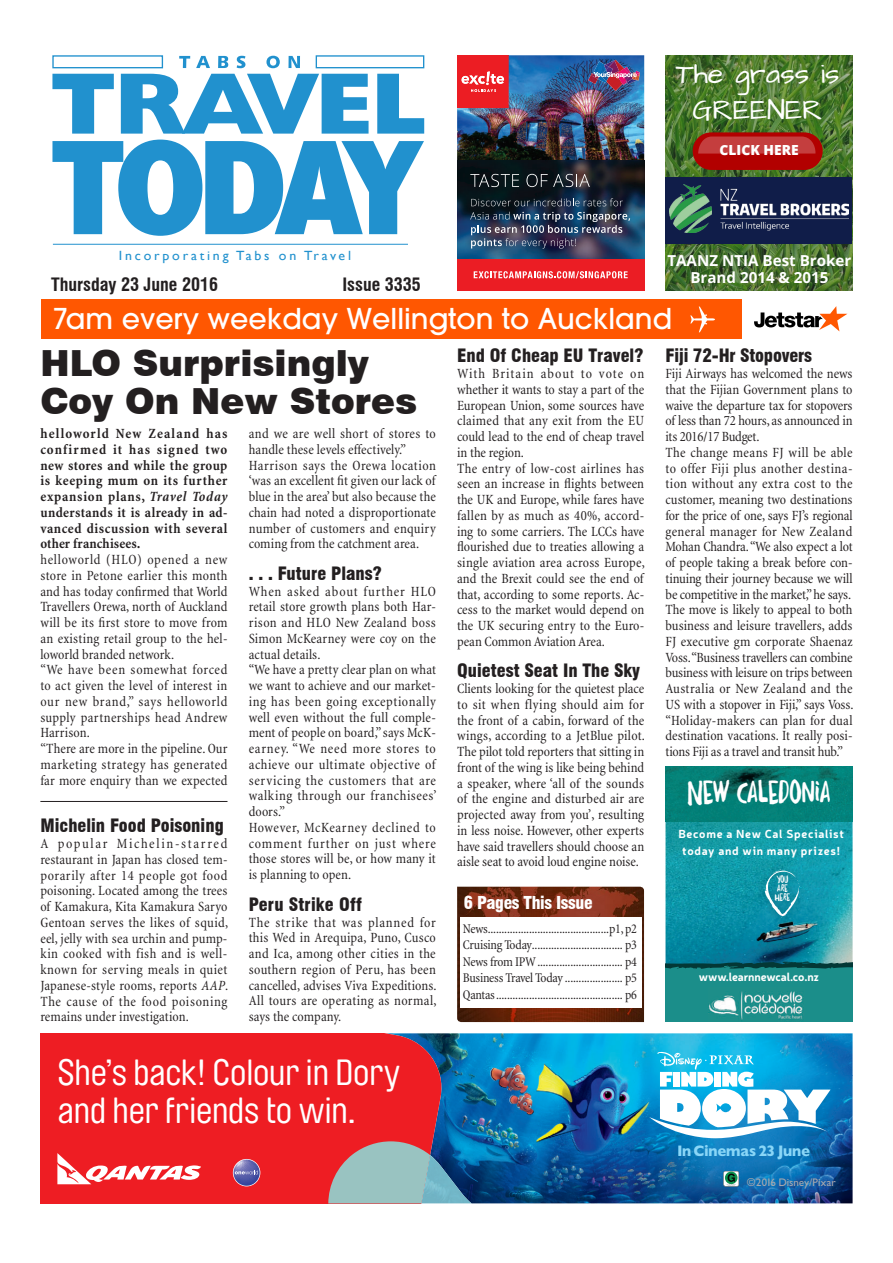
<style>
.page{position:relative;width:893px;height:1263px;background:#fff}
.page>*{position:absolute;margin:0;border:0;box-sizing:border-box;transform-origin:0 0}
.t1{font:36px/37.5px "Brauer Neue Std";color:#fff}
.t2{font:900 36px/37.5px "Swiss 721 BT";color:#231f20}
.t3{font:28.95px/36.3px "Architects Daughter";color:#fff;text-align:center}
.t4{font:28.5px "ITC Avant Garde Pro JQM";color:#fff}
.t5{font:28.05px "Daft Brush";color:#fff}
.t6{font:900 condensed 18px "Swiss 721 BT";color:#231f20}
.t7{font:700 condensed 18px "Swiss 721 BT";color:#231f20}
.t8{font:900 condensed 17.4px "Swiss 721 BT";letter-spacing:-.02em;color:#fff}
.t9{font:700 15.3px/17.1px "Open Sans";color:#fff;text-align:center}
.t10{font:condensed 14.25px/15.8px "Minion";letter-spacing:.005em;color:#231f20}
.t11{font:condensed 14.25px/15.8px "Minion";letter-spacing:.025em;color:#231f20}
.t12{font:700 condensed 14.25px/15.8px "Minion";letter-spacing:.03em;color:#231f20;text-align:justify}
.t13{font:13.95px "DP Gil TT Bold 1";letter-spacing:.03em;color:#89d6f7;scale:.95 1}
.t14{font:800 13.95px "Open Sans";color:#fff}
.t15{font:condensed 13.5px/16.5px "Minion";letter-spacing:-.02em;color:#231f20;text-align:justify}
.t16{font:13.35px "Gill Sans";letter-spacing:.2em;color:#2191ce;scale:1.04 1}
.t17{font:700 11.55px/16.5px "Neris";letter-spacing:.06em;color:#fff;text-align:center}
.t18{font:700 11.55px "Neris";letter-spacing:-.01em;color:#fff}
.t19{font:10.05px "DP Gil Reg 1";letter-spacing:.015em;color:#a8a9ad}
.t20{font:9px/9.1px "Daft Brush";color:#fff}
.s1{font-style:italic}
</style>
<div class="page">
<hr style="left:53px;top:244px;width:355px;height:1px;background:#2191ce">
<svg style="left:52px;top:140px;width:372px;height:96px"></svg>
<svg style="left:52px;top:55px;width:373px;height:79px"></svg>
<img style="left:457px;top:887px;width:187px;height:135px">
<div style="left:460px;top:917px;width:181px;height:90px;background:#fff"></div>
<div style="left:41px;top:299px;width:700px;height:39px;background:#ff5701"></div>
<svg style="left:754px;top:306px;width:93px;height:25px"></svg>
<svg style="left:690px;top:306px;width:25px;height:26px"></svg>
<img style="left:665px;top:767px;width:188px;height:194px">
<div style="left:665px;top:966px;width:188px;height:56px;background:#1b8e8a"></div>
<svg style="left:665px;top:961px;width:188px;height:8px;background:#0d595d"></svg>
<img style="left:756px;top:862px;width:52px;height:63px">
<svg style="left:765px;top:869px;width:35px;height:49px;background:#2798ab"></svg>
<img style="left:709px;top:991px;width:95px;height:30px">
<svg style="left:665px;top:55px;width:187px;height:235px;background:#4a752e"></svg>
<div style="left:665px;top:177px;width:187px;height:67px;background:#101d49"></div>
<div style="left:693px;top:132px;width:130px;height:38px;background:#b20000;border-radius:18px"></div>
<div style="left:698px;top:137px;width:117px;height:16px;background:#c43e3e"></div>
<img style="left:670px;top:185px;width:178px;height:47px">
<img style="left:457px;top:55px;width:187px;height:106px">
<div style="left:457px;top:55px;width:51px;height:53px;background:#ec1d23"></div>
<svg style="left:461px;top:71px;width:43px;height:21px"></svg>
<img style="left:457px;top:161px;width:187px;height:98px">
<img style="left:606px;top:85px;width:18px;height:6px">
<svg style="left:588px;top:60px;width:52px;height:25px"></svg>
<div style="left:457px;top:259px;width:187px;height:31px;background:#eb1d24"></div>
<svg style="left:474px;top:271px;width:154px;height:7px"></svg>
<svg style="left:470px;top:174px;width:49px;height:13px"></svg>
<svg style="left:526px;top:174px;width:64px;height:13px"></svg>
<svg style="left:471px;top:198px;width:152px;height:8px"></svg>
<img style="left:470px;top:212px;width:160px;height:37px">
<img style="left:446px;top:1033px;width:407px;height:42px">
<img style="left:446px;top:1075px;width:407px;height:128px">
<div style="left:247px;top:1033px;width:199px;height:170px;background:#ee1d23"></div>
<img style="left:430px;top:1155px;width:42px;height:48px">
<svg style="left:328px;top:1141px;width:102px;height:62px;background:#a6a6a6"></svg>
<div style="left:40px;top:1033px;width:207px;height:170px;background:#ee1d23"></div>
<svg style="left:234px;top:1159px;width:26px;height:27px"></svg>
<svg style="left:57px;top:1153px;width:144px;height:31px"></svg>
<img style="left:723px;top:1171px;width:1px;height:15px">
<svg style="left:724px;top:1171px;width:15px;height:15px"></svg>
<svg style="left:649px;top:1051px;width:182px;height:88px"></svg>
<hr style="left:40px;top:801px;width:187px;height:1px;background:#231f20">
<p class="t16" style="left:119px;top:247px;width:225px">Incorporating Tabs on Travel</p>
<p class="t7" style="left:51px;top:273px;width:169px">Thursday 23 June 2016</p>
<p class="t7" style="left:342px;top:273px;width:80px">Issue 3335</p>
<h2 class="t3" style="left:676px;top:57px;width:165px">The grass is<br>GREENER</h2>
<p class="t14" style="left:720px;top:139px;width:81px">CLICK HERE</p>
<p class="t9" style="left:667px;top:251px;width:186px">TAANZ NTIA Best Broker<br>Brand 2014 &amp; 2015</p>
<h3 class="t4" style="left:54px;top:300px;width:620px">7am every weekday Wellington to Auckland</h3>
<h1 class="t2" style="left:40px;top:344px;width:378px">HLO Surprisingly<br>Coy On New Stores</h1>
<p class="t12" style="left:40px;top:426px;width:189px">helloworld New Zealand has confirmed it has signed two new stores and while the group is keeping mum on its further expansion plans, <span class="s1">Travel Today </span>understands it is already in ad&shy;vanced discussion with several other franchisees.</p>
<p class="t10" style="left:40px;top:552px;width:189px">helloworld (HLO) opened a new store in Petone earlier this month and has today confirmed that World<br>Travellers Orewa, north of Auckland will be its first store to move from an existing retail group to the hel&shy;loworld branded network.<br>“We have been somewhat forced to act given the level of interest in our new brand,” says helloworld supply partnerships head Andrew<br>Harrison.<br>“There are more in the pipeline. Our marketing strategy has generated far more enquiry than we expected</p>
<p class="t6" style="left:40px;top:815px;width:185px">Michelin Food Poisoning</p>
<p class="t10" style="left:40px;top:836px;width:189px;text-align:justify">A popular Michelin-starred restaurant in Japan has closed tem&shy;porarily after 14 people got food poisoning. Located among the trees of Kamakura, Kita Kamakura Saryo Gentoan serves the likes of squid, eel, jelly with sea urchin and pump&shy;kin cooked with fish and is well&shy;known for serving meals in quiet Japanese-style rooms, reports <span class="s1">AAP</span>.<br>The cause of the food poisoning remains under investigation.</p>
<p class="t10" style="left:249px;top:426px;width:189px">and we are well short of stores to handle these levels effectively.” Harrison says the Orewa location ‘was an excellent fit given our lack of blue in the area’ but also because the chain had noted a disproportionate number of customers and enquiry coming from the catchment area.</p>
<p class="t6" style="left:249px;top:563px;width:134px">. . . Future Plans?</p>
<p class="t11" style="left:249px;top:584px;width:189px">When asked about further HLO retail store growth plans both Har&shy;rison and HLO New Zealand boss<br>Simon McKearney were coy on the actual details.<br>“We have a pretty clear plan on what we want to achieve and our market&shy;ing has been going exceptionally well even without the full comple&shy;ment of people on board,” says McK&shy;earney. “We need more stores to achieve our ultimate objective of servicing the customers that are walking through our franchisees’ doors.”<br>However, McKearney declined to comment further on just where those stores will be, or how many it is planning to open.</p>
<p class="t6" style="left:249px;top:893px;width:115px">Peru Strike Off</p>
<p class="t10" style="left:249px;top:914px;width:189px;text-align:justify">The strike that was planned for this Wed in Arequipa, Puno, Cusco and Ica, among other cities in the southern region of Peru, has been cancelled, advises Viva Expeditions.<br>All tours are operating as normal, says the company.</p>
<h1 class="t1" style="left:58px;top:1054px;width:344px">She’s back! Colour in Dory and her friends to win.</h1>
<p class="t6" style="left:457px;top:345px;width:188px">End Of Cheap EU Travel?</p>
<p class="t10" style="left:457px;top:366px;width:189px">With Britain about to vote on whether it wants to stay a part of the<br>European Union, some sources have claimed that any exit from the EU could lead to the end of cheap travel in the region.<br>The entry of low-cost airlines has seen an increase in flights between the UK and Europe, while fares have fallen by as much as 40%, accord&shy;ing to some carriers. The LCCs have flourished due to treaties allowing a single aviation area across Europe, and the Brexit could see the end of that, according to some reports. Ac&shy;cess to the market would depend on the UK securing entry to the Euro&shy;pean Common Aviation Area.</p>
<p class="t6" style="left:457px;top:660px;width:184px">Quietest Seat In The Sky</p>
<p class="t10" style="left:457px;top:681px;width:189px;text-align:justify">Clients looking for the quietest place to sit when flying should aim for the front of a cabin, forward of the wings, according to a JetBlue pilot.<br>The pilot told reporters that sitting in front of the wing is like being behind a speaker, where ‘all of the sounds of the engine and disturbed air are projected away from you’, resulting in less noise. However, other experts have said travellers should choose an aisle seat to avoid loud engine noise.</p>
<p class="t8" style="left:464px;top:892px;width:130px">6 Pages This Issue</p>
<p class="t15" style="left:463px;top:921px;width:176px">News............................................p1, p2<br>Cruising Today................................. p3<br>News from IPW............................... p4<br>Business Travel Today ..................... p5<br>Qantas.............................................. p6</p>
<p class="t6" style="left:665px;top:345px;width:148px">Fiji 72-Hr Stopovers</p>
<p class="t10" style="left:665px;top:366px;width:189px">Fiji Airways has welcomed the news that the Fijian Government plans to waive the departure tax for stopovers of less than 72 hours, as announced in its 2016/17 Budget.<br>The change means FJ will be able to offer Fiji plus another destina&shy;tion without any extra cost to the customer, meaning two destinations for the price of one, says FJ’s regional general manager for New Zealand Mohan Chandra. “We also expect a lot of people taking a break before con&shy;tinuing their journey because we will be competitive in the market,” he says.<br>The move is likely to appeal to both business and leisure travellers, adds FJ executive gm corporate Shaenaz Voss. “Business travellers can combine business with leisure on trips between Australia or New Zealand and the US with a stopover in Fiji,” says Voss. “Holiday-makers can plan for dual destination vacations. It really posi&shy;tions Fiji as a travel and transit hub.”</p>
<h3 class="t5" style="left:687px;top:772px;width:145px">NEW CALEDONIA</h3>
<p class="t17" style="left:678px;top:825px;width:167px">Become a New Cal Specialist today and win many prizes!</p>
<p class="t20" style="left:775px;top:874px;width:17px">YOU<br>ARE<br>HERE</p>
<p class="t18" style="left:699px;top:968px;width:122px">www.learnnewcal.co.nz</p>
<p class="t13" style="left:678px;top:1141px;width:140px">In Cinemas 23 June</p>
<p class="t19" style="left:747px;top:1176px;width:91px">©2016 Disney/Pixar</p>
</div>
